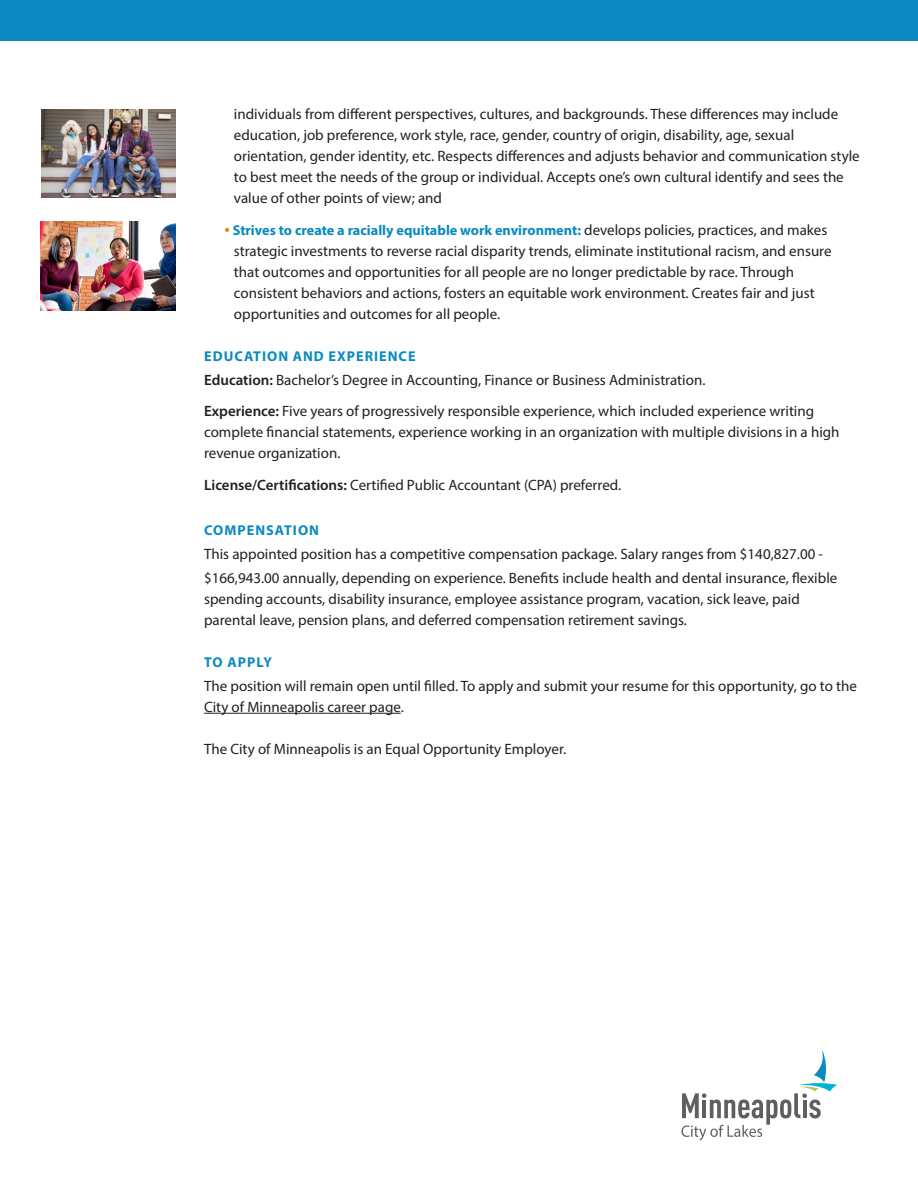
<style>
.page{position:relative;width:918px;height:1188px;background:#fff}
.page>*{position:absolute;margin:0;border:0;box-sizing:border-box;transform-origin:0 0}
.t1{font:15px/21px "Myriad Pro";color:#231f20}
.t2{font:700 14.25px "Myriad Pro";color:#0a8ac0}
.t3{font:700 14.25px "Myriad Pro";letter-spacing:.07em;color:#0a8ac0}
.s1{font-weight:400;font-size:19.5px;color:#e4801b}
.s2{font-weight:400;font-size:15px;color:#231f20}
.s3{font-weight:600}
</style>
<div class="page">
<div style="left:0;top:0;width:918px;height:40px;background:#0a8ac0"></div>
<hr style="left:204px;top:713px;width:197px;height:1px;background:#231f20">
<img style="left:40px;top:221px;width:135px;height:89px">
<img style="left:41px;top:109px;width:135px;height:89px">
<svg style="left:681px;top:1050px;width:156px;height:90px"></svg>
<p class="t1" style="left:234px;top:103px;width:606px">individuals from different perspectives, cultures, and backgrounds. These differences may include</p>
<p class="t1" style="left:234px;top:124px;width:562px">education, job preference, work style, race, gender, country of origin, disability, age, sexual</p>
<p class="t1" style="left:234px;top:145px;width:627px">orientation, gender identity, etc. Respects differences and adjusts behavior and communication style</p>
<p class="t1" style="left:234px;top:166px;width:611px">to best meet the needs of the group or individual. Accepts one’s own cultural identify and sees the</p>
<p class="t1" style="left:234px;top:187px;width:210px">value of other points of view; and</p>
<p class="t2" style="left:224px;top:221px;width:605px"><span class="s1">•</span> Strives to create a racially equitable work environment: <span class="s2">develops policies, practices, and makes</span></p>
<p class="t1" style="left:234px;top:240px;width:599px">strategic investments to reverse racial disparity trends, eliminate institutional racism, and ensure</p>
<p class="t1" style="left:234px;top:261px;width:562px">that outcomes and opportunities for all people are no longer predictable by race. Through</p>
<p class="t1" style="left:234px;top:282px;width:582px">consistent behaviors and actions, fosters an equitable work environment. Creates fair and just</p>
<p class="t1" style="left:234px;top:303px;width:268px">opportunities and outcomes for all people.</p>
<p class="t3" style="left:204px;top:347px;width:213px">EDUCATION AND EXPERIENCE</p>
<p class="t1" style="left:204px;top:369px;width:503px"><span class="s3">Education:</span> Bachelor’s Degree in Accounting, Finance or Business Administration.</p>
<p class="t1" style="left:204px;top:400px;width:637px"><span class="s3">Experience:</span> Five years of progressively responsible experience, which included experience writing complete financial statements, experience working in an organization with multiple divisions in a high revenue organization.</p>
<p class="t1" style="left:204px;top:474px;width:419px"><span class="s3">License/Certifications:</span> Certified Public Accountant (CPA) preferred.</p>
<p class="t3" style="left:204px;top:521px;width:116px">COMPENSATION</p>
<p class="t1" style="left:204px;top:541px;width:635px;line-height:24px">This appointed position has a competitive compensation package. Salary ranges from $140,827.00 - $166,943.00 annually, depending on experience. Benefits include health and dental insurance, flexible</p>
<p class="t1" style="left:204px;top:588px;width:597px">spending accounts, disability insurance, employee assistance program, vacation, sick leave, paid</p>
<p class="t1" style="left:204px;top:609px;width:484px">parental leave, pension plans, and deferred compensation retirement savings.</p>
<p class="t2" style="left:204px;top:653px;width:69px">TO APPLY</p>
<p class="t1" style="left:204px;top:675px;width:654px">The position will remain open until filled. To apply and submit your resume for this opportunity, go to the</p>
<p class="t1" style="left:204px;top:696px;width:201px">City of Minneapolis career page.</p>
<p class="t1" style="left:204px;top:738px;width:364px">The City of Minneapolis is an Equal Opportunity Employer.</p>
</div>
